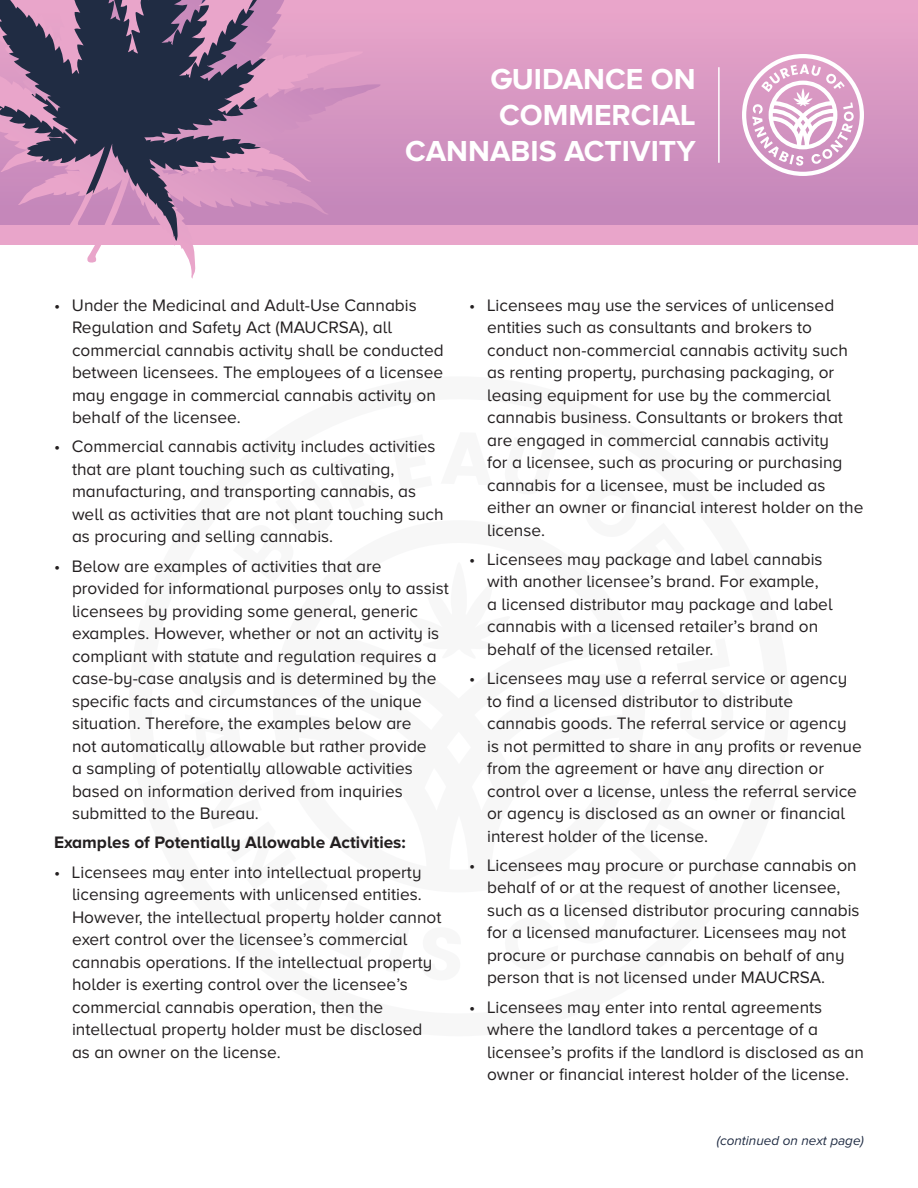
<style>
.page{position:relative;width:918px;height:1188px;background:#fff}
.page>*{position:absolute;margin:0;border:0;box-sizing:border-box;transform-origin:0 0}
.t1{font:700 30px/36px "Proxima Nova A";color:#fff;text-align:right}
.t2{font:17.25px/22.5px "Proxima Nova A";color:#231f20}
.t3{font:700 17.25px "Proxima Nova A";color:#231f20}
.t4{font:italic 13.5px "Proxima Nova A";color:#202c43}
</style>
<div class="page">
<div style="left:0;top:178px;width:918px;height:67px;background:#e9a5ca"></div>
<div style="left:0;top:0;width:918px;height:225px;background:linear-gradient(to bottom,#eaa6ca,#c285b9)"></div>
<svg style="left:94px;top:0;width:270px;height:246px;background:#d898c3"></svg>
<svg style="left:0;top:0;width:266px;height:241px"></svg>
<svg style="left:0;top:0;width:253px;height:78px;background:#615370"></svg>
<svg style="left:742px;top:54px;width:122px;height:122px"></svg>
<hr style="left:718px;top:67px;width:2px;height:96px;background:#fff">
<p class="t1" style="left:405px;top:60px;width:292px">GUIDANCE ON<br>COMMERCIAL<br>CANNABIS ACTIVITY</p>
<p class="t2" style="left:72px;top:293px;width:373px;text-indent:-18px">• Under the Medicinal and Adult-Use Cannabis Regulation and Safety Act (MAUCRSA), all commercial cannabis activity shall be conducted between licensees. The employees of a licensee may engage in commercial cannabis activity on behalf of the licensee.</p>
<p class="t2" style="left:72px;top:435px;width:373px;text-indent:-18px">• Commercial cannabis activity includes activities that are plant touching such as cultivating, manufacturing, and transporting cannabis, as well as activities that are not plant touching such as procuring and selling cannabis.</p>
<p class="t2" style="left:72px;top:554px;width:378px;text-indent:-18px">• Below are examples of activities that are provided for informational purposes only to assist licensees by providing some general, generic examples. However, whether or not an activity is compliant with statute and regulation requires a case-by-case analysis and is determined by the specific facts and circumstances of the unique situation. Therefore, the examples below are<br>not automatically allowable but rather provide<br>a sampling of potentially allowable activities based on information derived from inquiries submitted to the Bureau.</p>
<p class="t3" style="left:54px;top:833px;width:353px">Examples of Potentially Allowable Activities:</p>
<p class="t2" style="left:72px;top:860px;width:371px;text-indent:-18px">• Licensees may enter into intellectual property licensing agreements with unlicensed entities.<br>However, the intellectual property holder cannot exert control over the licensee’s commercial cannabis operations. If the intellectual property holder is exerting control over the licensee’s commercial cannabis operation, then the intellectual property holder must be disclosed as an owner on the license.</p>
<p class="t2" style="left:487px;top:293px;width:378px;text-indent:-18px">• Licensees may use the services of unlicensed entities such as consultants and brokers to conduct non-commercial cannabis activity such as renting property, purchasing packaging, or leasing equipment for use by the commercial cannabis business. Consultants or brokers that are engaged in commercial cannabis activity<br>for a licensee, such as procuring or purchasing cannabis for a licensee, must be included as either an owner or financial interest holder on the license.</p>
<p class="t2" style="left:487px;top:548px;width:347px;text-indent:-18px">• Licensees may package and label cannabis with another licensee’s brand. For example, a licensed distributor may package and label cannabis with a licensed retailer’s brand on behalf of the licensed retailer.</p>
<p class="t2" style="left:487px;top:667px;width:376px;text-indent:-18px">• Licensees may use a referral service or agency to find a licensed distributor to distribute cannabis goods. The referral service or agency is not permitted to share in any profits or revenue from the agreement or have any direction or control over a license, unless the referral service or agency is disclosed as an owner or financial interest holder of the license.</p>
<p class="t2" style="left:487px;top:854px;width:374px;text-indent:-18px">• Licensees may procure or purchase cannabis on behalf of or at the request of another licensee, such as a licensed distributor procuring cannabis for a licensed manufacturer. Licensees may not procure or purchase cannabis on behalf of any person that is not licensed under MAUCRSA.</p>
<p class="t2" style="left:487px;top:995px;width:378px;text-indent:-18px">• Licensees may enter into rental agreements where the landlord takes a percentage of a licensee’s profits if the landlord is disclosed as an owner or financial interest holder of the license.</p>
<p class="t4" style="left:717px;top:1133px;width:149px">(continued on next page)</p>
</div>
